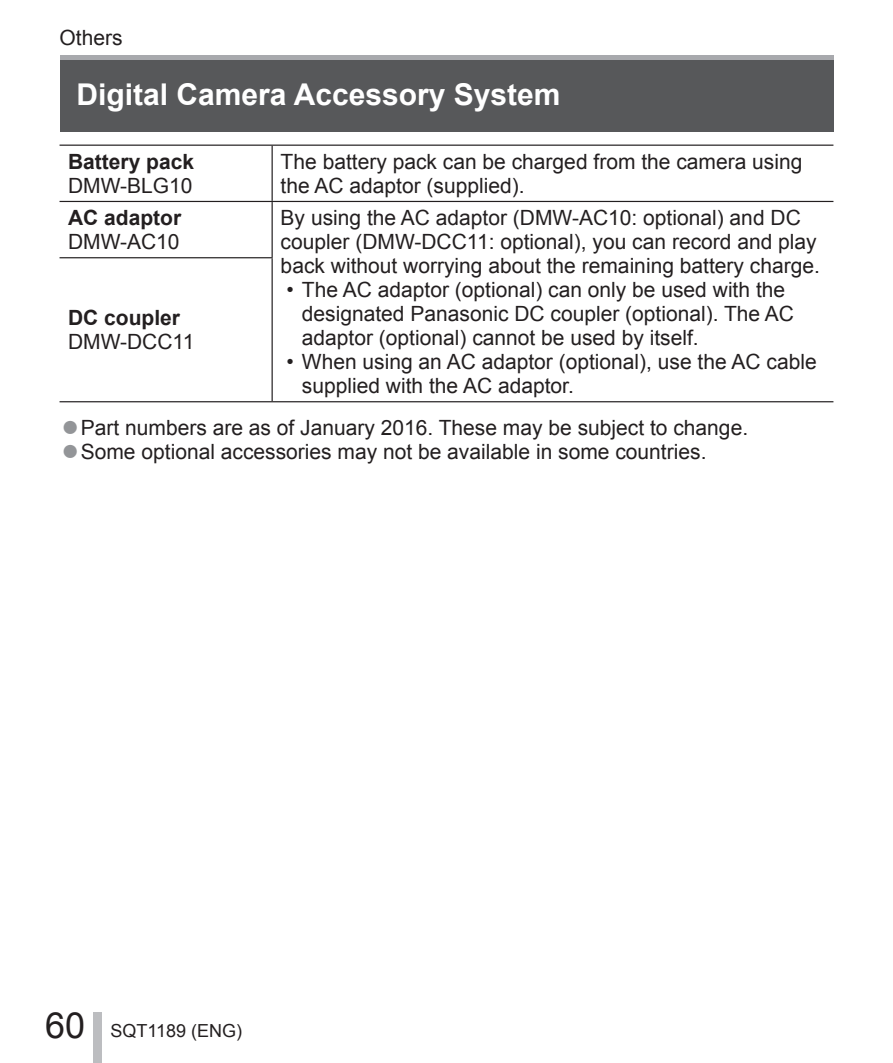
<style>
.page{position:relative;width:893px;height:1063px;background:#fff}
.page>*{position:absolute;margin:0;border:0;box-sizing:border-box;transform-origin:0 0}
.t1{font:36px "Arial";color:#231f20}
.t2{font:700 30px "Arial";color:#fff}
.t3{font:21px/24px "Arial";color:#231f20}
.t4{font:700 21px "Arial";color:#231f20}
.t5{font:18px "Arial";color:#231f20}
.s1{font-size:30.3px;color:#939598}
</style>
<div class="page">
<div style="left:60px;top:55px;width:773px;height:77px;background:#57585a"></div>
<div style="left:60px;top:55px;width:773px;height:5px;background:#a8a9ad"></div>
<div style="left:94px;top:1012px;width:8px;height:51px;background:#bcbdc0"></div>
<hr style="left:60px;top:145px;width:773px;height:1px;background:#231f20">
<hr style="left:272px;top:146px;width:1px;height:55px;background:#231f20">
<hr style="left:60px;top:201px;width:773px;height:1px;background:#231f20">
<hr style="left:272px;top:202px;width:1px;height:55px;background:#231f20">
<hr style="left:60px;top:257px;width:213px;height:1px;background:#231f20">
<hr style="left:272px;top:258px;width:1px;height:143px;background:#231f20">
<hr style="left:60px;top:401px;width:773px;height:1px;background:#231f20">
<p class="t3" style="left:60px;top:26px;width:65px">Others</p>
<h2 class="t2" style="left:77px;top:78px;width:486px">Digital Camera Accessory System</h2>
<p class="t4" style="left:68px;top:150px;width:128px">Battery pack</p>
<p class="t3" style="left:68px;top:174px;width:126px">DMW-BLG10</p>
<p class="t4" style="left:68px;top:206px;width:115px">AC adaptor</p>
<p class="t3" style="left:68px;top:230px;width:113px">DMW-AC10</p>
<p class="t4" style="left:68px;top:306px;width:114px">DC coupler</p>
<p class="t3" style="left:68px;top:330px;width:128px">DMW-DCC11</p>
<p class="t3" style="left:281px;top:150px;width:523px">The battery pack can be charged from the camera using the AC adaptor (supplied).</p>
<p class="t3" style="left:281px;top:206px;width:541px">By using the AC adaptor (DMW-AC10: optional) and DC coupler (DMW-DCC11: optional), you can record and play back without worrying about the remaining battery charge.</p>
<p class="t3" style="left:302px;top:278px;width:494px;text-indent:-15px">• The AC adaptor (optional) can only be used with the designated Panasonic DC coupler (optional). The AC adaptor (optional) cannot be used by itself.</p>
<p class="t3" style="left:302px;top:350px;width:516px;text-indent:-15px">• When using an AC adaptor (optional), use the AC cable supplied with the AC adaptor.</p>
<p class="t3" style="left:61px;top:416px;width:688px"><span class="s1">●</span>Part numbers are as of January 2016. These may be subject to change.</p>
<p class="t3" style="left:61px;top:440px;width:647px"><span class="s1">●</span>Some optional accessories may not be available in some countries.</p>
<h1 class="t1" style="left:45px;top:1006px;width:42px">60</h1>
<p class="t5" style="left:111px;top:1021px;width:133px">SQT1189 (ENG)</p>
</div>
